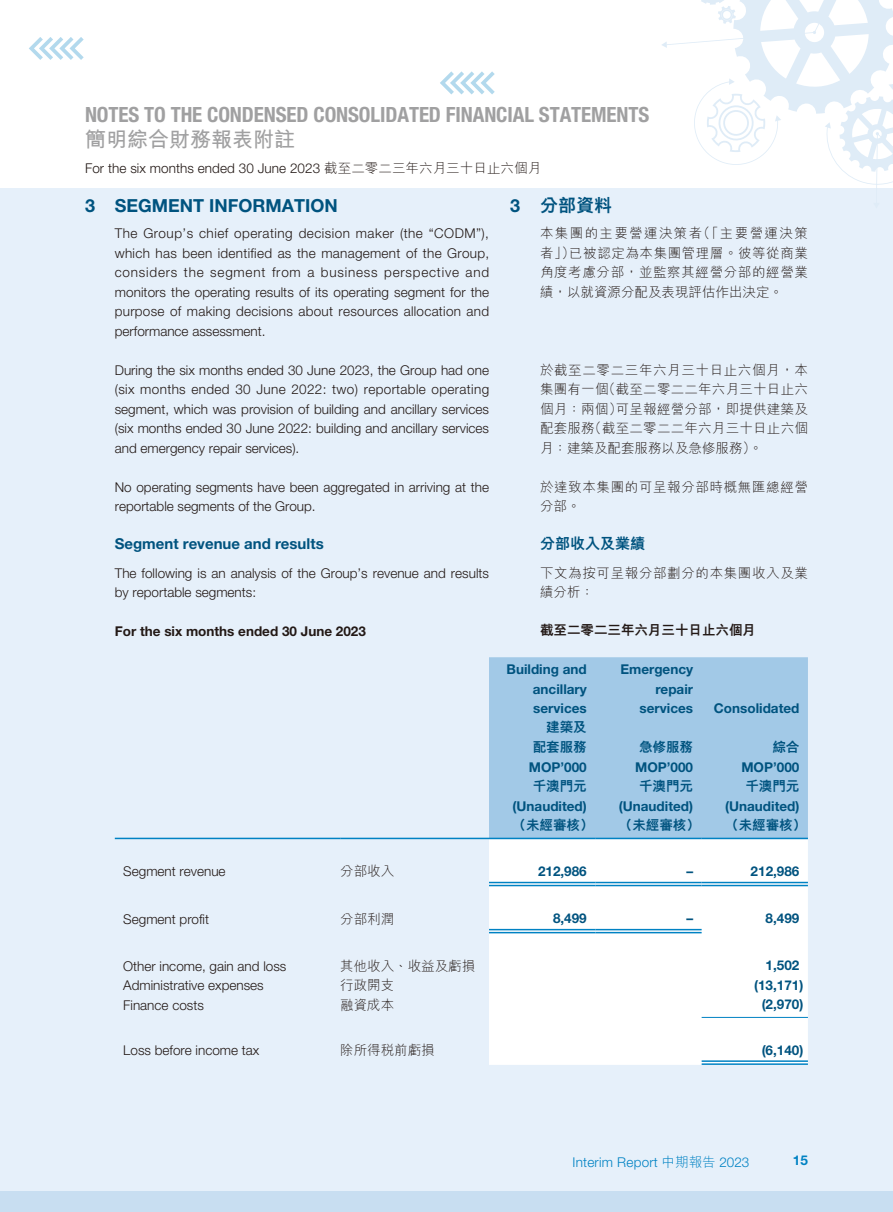
<style>
.page{position:relative;width:893px;height:1212px;background:#fff}
.page>*{position:absolute;margin:0;border:0;box-sizing:border-box;transform-origin:0 0}
.t1{font:700 condensed 21px "Helvetica Neue LT Std";letter-spacing:-.005em;color:#a0a0a1}
.t2{font:700 21px "M Hei HK";color:#a0a0a1}
.t3{font:700 18px "Helvetica Neue LT Std";color:#00537f}
.t4{font:800 18px "M Hei HK";color:#00537f}
.t5{font:700 15px "Helvetica Neue LT Std";color:#00537f}
.t6{font:800 15px "M Hei HK";color:#00537f}
.t7{font:300 13.5px/19.5px "Helvetica Neue LT Std";color:#231916;text-align:justify}
.t8{font:300 13.5px/19.5px "M Hei HK";letter-spacing:.02em;color:#231916;text-align:justify}
.t9{font:700 13.5px/19.5px "Helvetica Neue LT Std";color:#00537f;text-align:justify}
.t10{font:300 13.5px/19.5px "M Hei HK";letter-spacing:.045em;color:#231916}
.t11{font:800 13.5px/19.5px "M Hei HK";color:#00537f;text-align:right}
.t12{font:700 13.5px "Helvetica Neue LT Std";color:#231916}
.t13{font:300 13.5px "Helvetica Neue LT Std";letter-spacing:.015em;color:#0082c3}
.t14{font:300 13.5px "M Hei HK";color:#231916}
.t15{font:800 13.5px "M Hei HK";color:#231916}
.t16{font:700 13.5px "Helvetica Neue LT Std";color:#0082c3}
.s1{font-family:"M Hei HK"}
.s2{font-family:"Helvetica Neue LT Std";font-weight:700}
</style>
<div class="page">
<div style="left:0;top:188px;width:893px;height:1024px;background:#e6f0fa"></div>
<svg style="left:662px;top:0;width:231px;height:188px"></svg>
<svg style="left:29px;top:37px;width:55px;height:23px"></svg>
<svg style="left:440px;top:71px;width:55px;height:23px"></svg>
<div style="left:0;top:1191px;width:893px;height:21px;background:#c8def1"></div>
<div style="left:489px;top:657px;width:319px;height:181px;background:#a2c9e7"></div>
<div style="left:489px;top:839px;width:319px;height:226px;background:#fff"></div>
<hr style="left:115px;top:838px;width:225px;height:1px;background:#0082c3">
<hr style="left:340px;top:838px;width:149px;height:1px;background:#0082c3">
<hr style="left:489px;top:838px;width:106px;height:1px;background:#0082c3">
<hr style="left:595px;top:838px;width:107px;height:1px;background:#0082c3">
<hr style="left:702px;top:838px;width:106px;height:1px;background:#0082c3">
<hr style="left:489px;top:882px;width:106px;height:1px;background:#0082c3">
<hr style="left:489px;top:885px;width:106px;height:1px;background:#0082c3">
<hr style="left:595px;top:882px;width:107px;height:1px;background:#0082c3">
<hr style="left:595px;top:885px;width:107px;height:1px;background:#0082c3">
<hr style="left:702px;top:882px;width:106px;height:1px;background:#0082c3">
<hr style="left:702px;top:885px;width:106px;height:1px;background:#0082c3">
<hr style="left:489px;top:929px;width:106px;height:1px;background:#0082c3">
<hr style="left:489px;top:932px;width:106px;height:1px;background:#0082c3">
<hr style="left:595px;top:929px;width:107px;height:1px;background:#0082c3">
<hr style="left:595px;top:932px;width:107px;height:1px;background:#0082c3">
<hr style="left:702px;top:1017px;width:106px;height:1px;background:#0082c3">
<hr style="left:702px;top:1060px;width:106px;height:2px;background:#0082c3">
<hr style="left:702px;top:1063px;width:106px;height:2px;background:#0082c3">
<h1 class="t1" style="left:85px;top:101px;width:566px">NOTES TO THE CONDENSED CONSOLIDATED FINANCIAL STATEMENTS</h1>
<h1 class="t2" style="left:85px;top:124px;width:211px">簡明綜合財務報表附註</h1>
<p class="t7" style="left:85px;top:158px;width:458px">For the six months ended 30 June 2023 <span class="s1">截至二零二三年六月三十日止六個月</span></p>
<h2 class="t3" style="left:85px;top:194px;width:254px">3 SEGMENT INFORMATION</h2>
<p class="t7" style="left:115px;top:223px;width:376px">The Group’s chief operating decision maker (the “CODM”), which has been identified as the management of the Group, considers the segment from a business perspective and monitors the operating results of its operating segment for the purpose of making decisions about resources allocation and performance assessment.</p>
<p class="t7" style="left:115px;top:360px;width:376px">During the six months ended 30 June 2023, the Group had one (six months ended 30 June 2022: two) reportable operating segment, which was provision of building and ancillary services (six months ended 30 June 2022: building and ancillary services and emergency repair services).</p>
<p class="t7" style="left:115px;top:477px;width:376px">No operating segments have been aggregated in arriving at the reportable segments of the Group.</p>
<p class="t5" style="left:115px;top:534px;width:210px">Segment revenue and results</p>
<p class="t7" style="left:115px;top:563px;width:376px">The following is an analysis of the Group’s revenue and results by reportable segments:</p>
<p class="t12" style="left:115px;top:623px;width:253px">For the six months ended 30 June 2023</p>
<h2 class="t4" style="left:510px;top:196px;width:103px"><span class="s2">3</span> 分部資料</h2>
<p class="t8" style="left:540px;top:223px;width:269px">本集團的主要營運決策者（「主要營運決策者」）已被認定為本集團管理層。彼等從商業角度考慮分部，並監察其經營分部的經營業績，以就資源分配及表現評估作出決定。</p>
<p class="t8" style="left:540px;top:360px;width:269px">於截至二零二三年六月三十日止六個月，本集團有一個（截至二零二二年六月三十日止六個月：兩個）可呈報經營分部，即提供建築及配套服務（截至二零二二年六月三十日止六個月：建築及配套服務以及急修服務）。</p>
<p class="t10" style="left:540px;top:477px;width:269px">於達致本集團的可呈報分部時概無匯總經營分部。</p>
<p class="t6" style="left:540px;top:536px;width:106px">分部收入及業績</p>
<p class="t10" style="left:540px;top:563px;width:269px">下文為按可呈報分部劃分的本集團收入及業績分析：</p>
<p class="t15" style="left:540px;top:623px;width:217px">截至二零二三年六月三十日止六個月</p>
<p class="t9" style="left:533px;top:660px;width:55px;text-indent:-26px">Building and ancillary services</p>
<p class="t9" style="left:620px;top:659px;width:74px;text-align:right">Emergency repair services</p>
<p class="t9" style="left:714px;top:698px;width:87px">Consolidated</p>
<p class="t11" style="left:533px;top:717px;width:55px">建築及配套服務</p>
<p class="t11" style="left:639px;top:737px;width:55px">急修服務</p>
<p class="t11" style="left:772px;top:737px;width:28px">綜合</p>
<p class="t9" style="left:529px;top:757px;width:60px">MOP’000</p>
<p class="t9" style="left:635px;top:757px;width:60px">MOP’000</p>
<p class="t9" style="left:741px;top:757px;width:60px">MOP’000</p>
<p class="t11" style="left:533px;top:776px;width:55px">千澳門元</p>
<p class="t11" style="left:639px;top:776px;width:55px">千澳門元</p>
<p class="t11" style="left:745px;top:776px;width:55px">千澳門元</p>
<p class="t9" style="left:513px;top:796px;width:76px">(Unaudited)</p>
<p class="t9" style="left:619px;top:796px;width:76px">(Unaudited)</p>
<p class="t9" style="left:725px;top:796px;width:76px">(Unaudited)</p>
<p class="t11" style="left:513px;top:815px;width:82px">（未經審核）</p>
<p class="t11" style="left:619px;top:815px;width:82px">（未經審核）</p>
<p class="t11" style="left:725px;top:815px;width:83px">（未經審核）</p>
<p class="t7" style="left:123px;top:862px;width:104px">Segment revenue</p>
<p class="t8" style="left:340px;top:861px;width:55px">分部收入</p>
<p class="t9" style="left:538px;top:861px;width:50px">212,986</p>
<p class="t9" style="left:686px;top:861px;width:8px">–</p>
<p class="t9" style="left:751px;top:861px;width:50px">212,986</p>
<p class="t7" style="left:123px;top:909px;width:87px">Segment profit</p>
<p class="t8" style="left:340px;top:909px;width:55px">分部利潤</p>
<p class="t9" style="left:553px;top:908px;width:35px">8,499</p>
<p class="t9" style="left:686px;top:908px;width:8px">–</p>
<p class="t9" style="left:766px;top:908px;width:35px">8,499</p>
<p class="t7" style="left:123px;top:956px;width:165px">Other income, gain and loss</p>
<p class="t14" style="left:340px;top:959px;width:136px">其他收入、收益及虧損</p>
<p class="t9" style="left:766px;top:955px;width:35px">1,502</p>
<p class="t7" style="left:123px;top:975px;width:142px">Administrative expenses</p>
<p class="t8" style="left:340px;top:975px;width:55px">行政開支</p>
<p class="t9" style="left:754px;top:975px;width:51px">(13,171)</p>
<p class="t7" style="left:123px;top:995px;width:82px">Finance costs</p>
<p class="t8" style="left:340px;top:995px;width:55px">融資成本</p>
<p class="t9" style="left:762px;top:994px;width:43px">(2,970)</p>
<p class="t7" style="left:123px;top:1040px;width:138px">Loss before income tax</p>
<p class="t14" style="left:340px;top:1043px;width:96px">除所得稅前虧損</p>
<p class="t9" style="left:762px;top:1039px;width:43px">(6,140)</p>
<p class="t13" style="left:572px;top:1154px;width:179px">Interim Report <span class="s1">中期報告</span> 2023</p>
<p class="t16" style="left:793px;top:1152px;width:17px">15</p>
</div>
